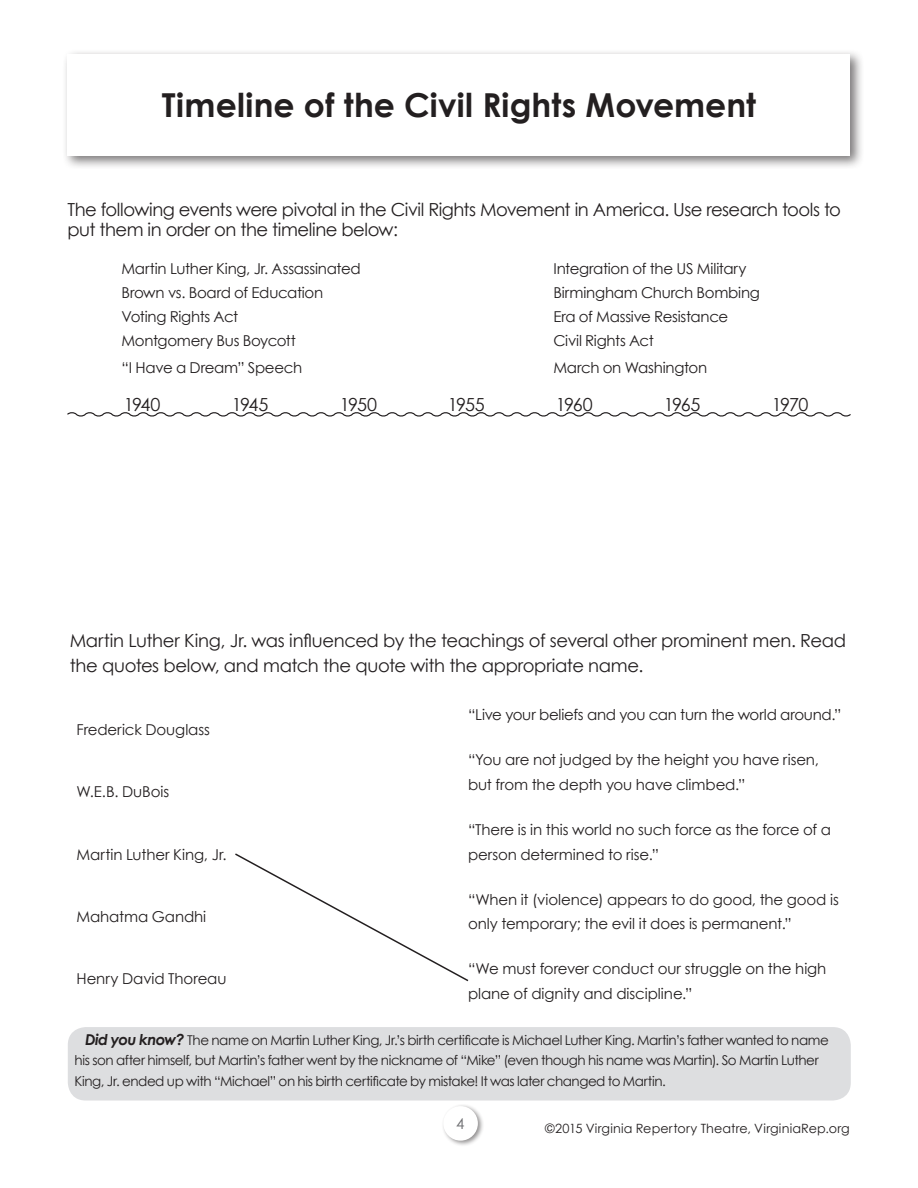
<style>
.page{position:relative;width:918px;height:1188px;background:#fff}
.page>*{position:absolute;margin:0;border:0;box-sizing:border-box;transform-origin:0 0}
.Headline{font:700 33px "Century Gothic";letter-spacing:.005em;color:#231f20}
.Text__Basic_13_5pt{font:18px/24.8px "Century Gothic";letter-spacing:-.02em;color:#231f20}
.Text__Basic_10_5pt{font:18px/20.2px "Century Gothic";letter-spacing:-.025em;color:#231f20}
.Text__Basic_13_5pt-2{font:15px/24.8px "Century Gothic";letter-spacing:-.01em;color:#231f20}
.Text__Basic_10_5pt-2{font:15px "Century Gothic";letter-spacing:-.02em;color:#231f20}
.t1{font:15px "Century Gothic";color:#6c6d70}
.Text__Basic_10_5pt-3{font:13.5px/20.2px "Century Gothic";letter-spacing:-.035em;color:#231f20}
.t2{font:12.75px "Century Gothic";letter-spacing:.01em;color:#231f20}
.s1{font-weight:700;font-style:italic;font-size:15px}
</style>
<div class="page">
<div style="left:441px;top:1104px;width:43px;height:43px;background:#231f20;opacity:.5"></div>
<div style="left:443px;top:1106px;width:35px;height:35px;background:#fff;border-radius:50%"></div>
<div style="left:62px;top:48px;width:803px;height:121px;background:#231f20;opacity:.6"></div>
<div style="left:68px;top:54px;width:782px;height:102px;background:#fff"></div>
<svg style="left:67px;top:412px;width:784px;height:5px"></svg>
<div style="left:68px;top:1027px;width:783px;height:74px;background:#dddee0;border-radius:18px"></div>
<svg style="left:235px;top:853px;width:234px;height:129px"></svg>
<p class="Headline" style="left:162px;top:80px;width:596px">Timeline of the Civil Rights Movement</p>
<p class="Text__Basic_10_5pt" style="left:68px;top:199px;width:775px">The following events were pivotal in the Civil Rights Movement in America. Use research tools to put them in order on the timeline below:</p>
<p class="Text__Basic_10_5pt-2" style="left:122px;top:258px;width:241px">Martin Luther King, Jr. Assassinated</p>
<p class="Text__Basic_10_5pt-2" style="left:553px;top:258px;width:195px">Integration of the US Military</p>
<p class="Text__Basic_10_5pt-2" style="left:122px;top:282px;width:203px">Brown vs. Board of Education</p>
<p class="Text__Basic_10_5pt-2" style="left:553px;top:282px;width:208px">Birmingham Church Bombing</p>
<p class="Text__Basic_10_5pt-2" style="left:122px;top:306px;width:118px">Voting Rights Act</p>
<p class="Text__Basic_10_5pt-2" style="left:554px;top:306px;width:176px">Era of Massive Resistance</p>
<p class="Text__Basic_10_5pt-2" style="left:122px;top:330px;width:176px">Montgomery Bus Boycott</p>
<p class="Text__Basic_10_5pt-2" style="left:553px;top:330px;width:102px">Civil Rights Act</p>
<p class="Text__Basic_10_5pt-2" style="left:122px;top:357px;width:182px">“I Have a Dream” Speech</p>
<p class="Text__Basic_10_5pt-2" style="left:554px;top:357px;width:155px">March on Washington</p>
<p class="Text__Basic_13_5pt" style="left:124px;top:392px;width:38px">1940</p>
<p class="Text__Basic_13_5pt" style="left:232px;top:392px;width:38px">1945</p>
<p class="Text__Basic_13_5pt" style="left:340px;top:392px;width:39px">1950</p>
<p class="Text__Basic_13_5pt" style="left:448px;top:392px;width:39px">1955</p>
<p class="Text__Basic_13_5pt" style="left:556px;top:392px;width:38px">1960</p>
<p class="Text__Basic_13_5pt" style="left:664px;top:392px;width:38px">1965</p>
<p class="Text__Basic_13_5pt" style="left:772px;top:392px;width:38px">1970</p>
<p class="Text__Basic_13_5pt" style="left:70px;top:628px;width:778px">Martin Luther King, Jr. was influenced by the teachings of several other prominent men. Read the quotes below, and match the quote with the appropriate name.</p>
<p class="Text__Basic_13_5pt-2" style="left:468px;top:702px;width:375px">“Live your beliefs and you can turn the world around.”</p>
<p class="Text__Basic_13_5pt-2" style="left:468px;top:747px;width:352px">“You are not judged by the height you have risen, but from the depth you have climbed.”</p>
<p class="Text__Basic_13_5pt-2" style="left:468px;top:817px;width:365px">“There is in this world no such force as the force of a person determined to rise.”</p>
<p class="Text__Basic_13_5pt-2" style="left:468px;top:887px;width:372px">“When it (violence) appears to do good, the good is only temporary; the evil it does is permanent.”</p>
<p class="Text__Basic_13_5pt-2" style="left:468px;top:956px;width:360px">“We must forever conduct our struggle on the high plane of dignity and discipline.”</p>
<p class="Text__Basic_10_5pt-3" style="left:75px;top:1030px;width:756px;text-indent:10px"><span class="s1">Did you know?</span> The name on Martin Luther King, Jr.’s birth certificate is Michael Luther King. Martin’s father wanted to name his son after himself, but Martin’s father went by the nickname of “Mike” (even though his name was Martin). So Martin Luther<br>King, Jr. ended up with “Michael” on his birth certificate by mistake! It was later changed to Martin.</p>
<p class="Text__Basic_13_5pt-2" style="left:76px;top:717px;width:135px">Frederick Douglass</p>
<p class="Text__Basic_13_5pt-2" style="left:76px;top:779px;width:94px">W.E.B. DuBois</p>
<p class="Text__Basic_13_5pt-2" style="left:76px;top:842px;width:152px">Martin Luther King, Jr.</p>
<p class="Text__Basic_13_5pt-2" style="left:76px;top:904px;width:131px">Mahatma Gandhi</p>
<p class="Text__Basic_13_5pt-2" style="left:76px;top:966px;width:152px">Henry David Thoreau</p>
<p class="t1" style="left:456px;top:1113px;width:10px">4</p>
<p class="t2" style="left:545px;top:1119px;width:306px">©2015 Virginia Repertory Theatre, VirginiaRep.org</p>
</div>
